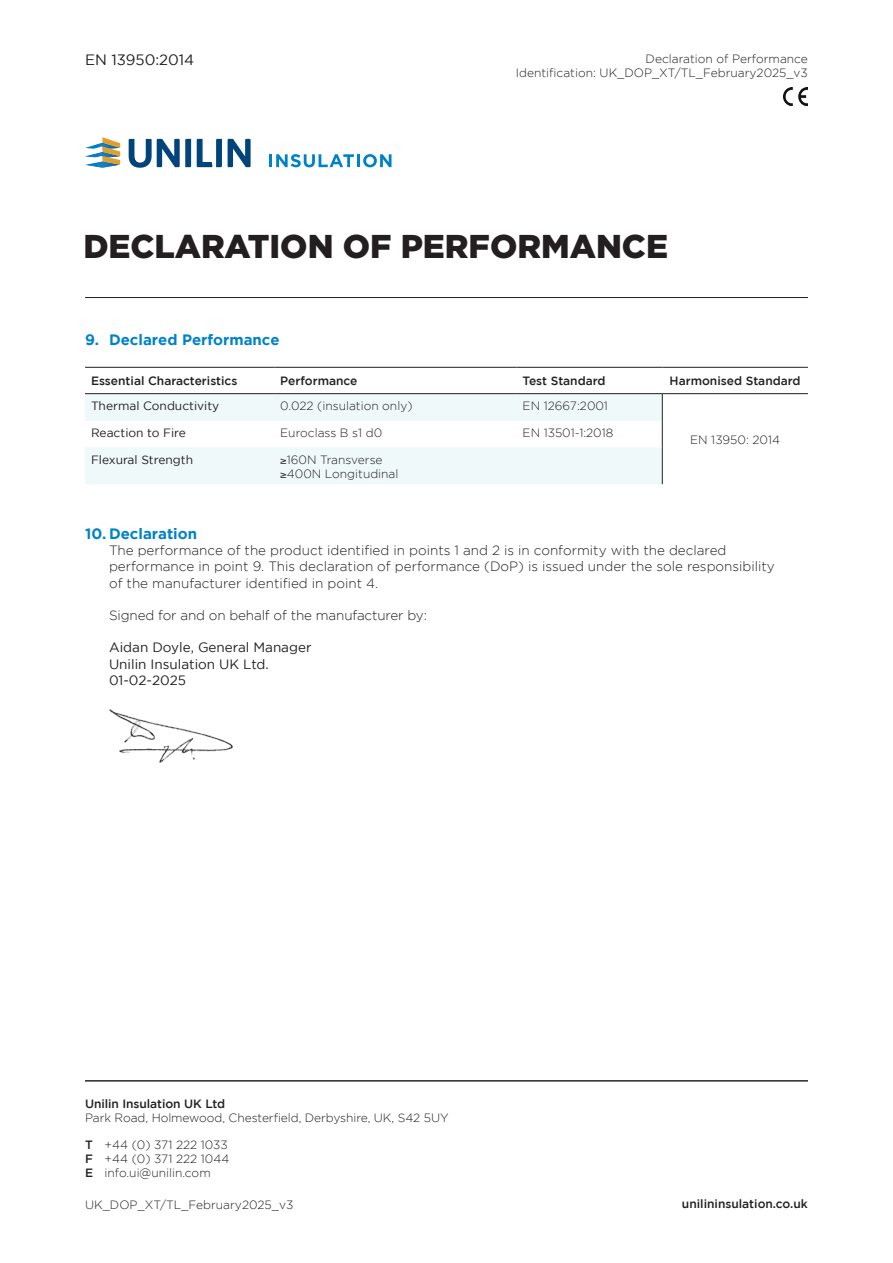
<style>
.page{position:relative;width:893px;height:1263px;background:#fff}
.page>*{position:absolute;margin:0;border:0;box-sizing:border-box;transform-origin:0 0}
.t1{font:900 33px "Gotham";color:#231f20}
.t2{font:700 15px "Gotham";color:#0082c9}
.t3{font:15px "Gotham";color:#231f20}
.t4{font:300 13.5px/16.2px "Gotham";color:#231f20}
.t5{font:13.5px "Gotham";color:#231f20}
.t6{font:300 12px/26.4px "Gotham";color:#231f20}
.t7{font:500 12px "Gotham";color:#231f20}
.t8{font:12px "Gotham";color:#231f20}
.s1{font-weight:500}
</style>
<div class="page">
<div style="left:85px;top:447px;width:577px;height:37px;background:#eff9f9"></div>
<svg style="left:85px;top:367px;width:723px;height:80px"></svg>
<hr style="left:662px;top:447px;width:1px;height:37px;background:#231f20">
<img style="left:109px;top:709px;width:124px;height:53px">
<hr style="left:85px;top:1080px;width:723px;height:1px;background:#231f20">
<hr style="left:85px;top:297px;width:723px;height:1px;background:#231f20">
<img style="left:784px;top:88px;width:24px;height:17px">
<svg style="left:85px;top:137px;width:35px;height:31px"></svg>
<svg style="left:129px;top:139px;width:62px;height:29px"></svg>
<svg style="left:228px;top:139px;width:23px;height:28px"></svg>
<svg style="left:197px;top:139px;width:25px;height:28px"></svg>
<svg style="left:269px;top:154px;width:122px;height:13px"></svg>
<p class="t3" style="left:85px;top:51px;width:111px">EN 13950:2014</p>
<p class="t6" style="left:646px;top:45px;width:164px">Declaration of Performance</p>
<p class="t6" style="left:516px;top:60px;width:293px">Identification: UK_DOP_XT/TL_February2025_v3</p>
<h1 class="t1" style="left:83px;top:227px;width:586px">DECLARATION OF PERFORMANCE</h1>
<p class="t2" style="left:85px;top:331px;width:196px">9. Declared Performance</p>
<p class="t7" style="left:91px;top:374px;width:148px">Essential Characteristics</p>
<p class="t7" style="left:280px;top:374px;width:79px">Performance</p>
<p class="t7" style="left:523px;top:374px;width:84px">Test Standard</p>
<p class="t7" style="left:670px;top:374px;width:133px">Harmonised Standard</p>
<p class="t8" style="left:91px;top:399px;width:130px">Thermal Conductivity</p>
<p class="t6" style="left:280px;top:392px;width:134px">0.022 (insulation only)</p>
<p class="t6" style="left:523px;top:392px;width:87px">EN 12667:2001</p>
<p class="t6" style="left:690px;top:426px;width:91px">EN 13950: 2014</p>
<p class="t8" style="left:91px;top:426px;width:96px">Reaction to Fire</p>
<p class="t6" style="left:280px;top:420px;width:103px">Euroclass B s1 d0</p>
<p class="t6" style="left:523px;top:420px;width:92px">EN 13501-1:2018</p>
<p class="t8" style="left:91px;top:453px;width:104px">Flexural Strength</p>
<p class="t6" style="left:280px;top:446px;width:104px">≥160N Transverse</p>
<p class="t6" style="left:280px;top:461px;width:120px">≥400N Longitudinal</p>
<p class="t2" style="left:85px;top:525px;width:114px">10. Declaration</p>
<p class="t4" style="left:109px;top:542px;width:667px">The performance of the product identified in points 1 and 2 is in conformity with the declared performance in point 9. This declaration of performance (DoP) is issued under the sole responsibility</p>
<p class="t4" style="left:109px;top:575px;width:271px">of the manufacturer identified in point 4.</p>
<p class="t4" style="left:109px;top:607px;width:319px">Signed for and on behalf of the manufacturer by:</p>
<p class="t5" style="left:109px;top:640px;width:204px">Aidan Doyle, General Manager</p>
<p class="t5" style="left:109px;top:656px;width:161px">Unilin Insulation UK Ltd.</p>
<p class="t5" style="left:109px;top:673px;width:78px">01-02-2025</p>
<p class="t7" style="left:85px;top:1097px;width:142px">Unilin Insulation UK Ltd</p>
<p class="t6" style="left:85px;top:1105px;width:365px">Park Road, Holmewood, Chesterfield, Derbyshire, UK, S42 5UY<br><span class="s1">T</span> +44 (0) 371 222 1033</p>
<p class="t6" style="left:85px;top:1151px;width:146px;line-height:14.4px"><span class="s1">F</span> +44 (0) 371 222 1044<br><span class="s1">E</span> info.ui@unilin.com</p>
<p class="t6" style="left:85px;top:1192px;width:210px">UK_DOP_XT/TL_February2025_v3</p>
<p class="t7" style="left:682px;top:1197px;width:127px">unilininsulation.co.uk</p>
</div>
